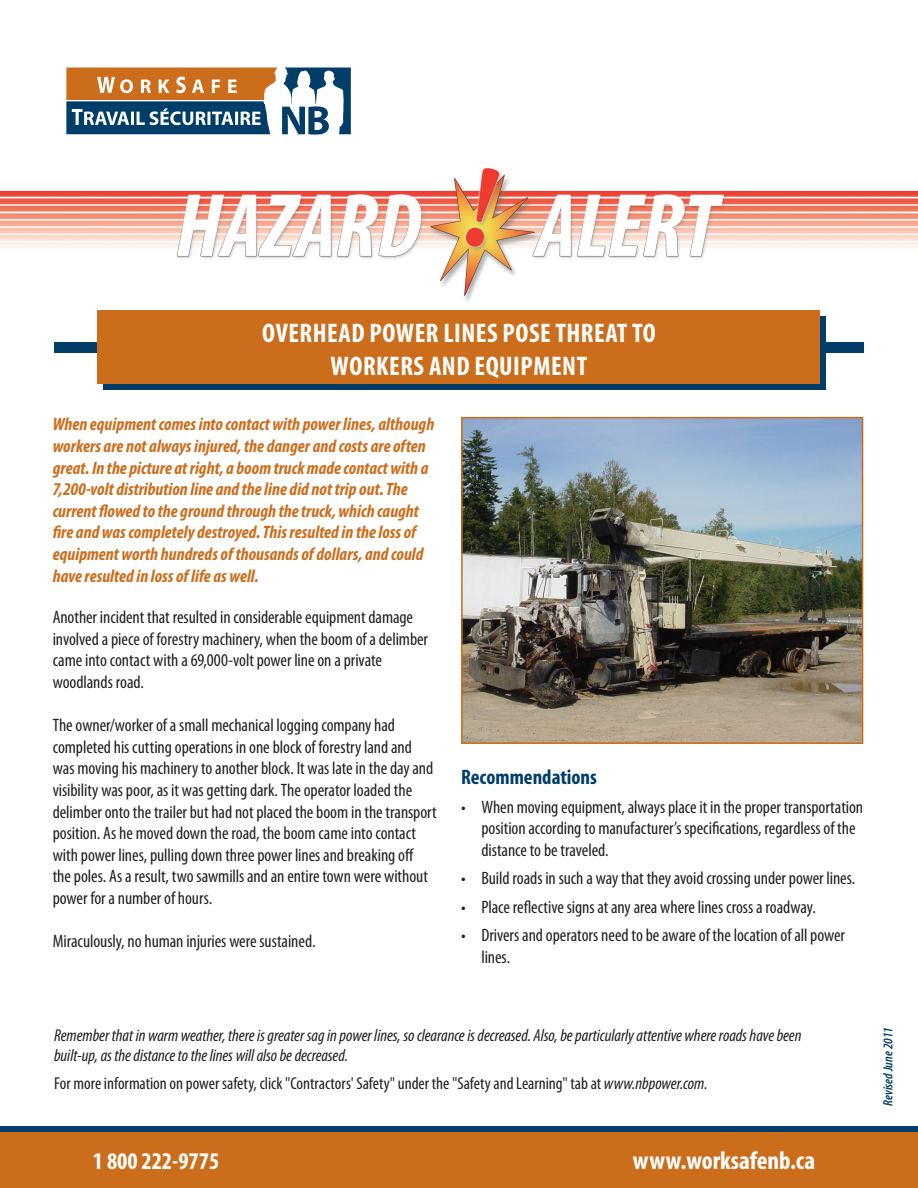
<style>
.page{position:relative;width:918px;height:1188px;background:#fff}
.page>*{position:absolute;margin:0;border:0;box-sizing:border-box;transform-origin:0 0}
.t1{font:700 condensed 27px/32.4px "Myriad Pro";letter-spacing:.02em;color:#fff;text-align:center}
.t2{font:700 condensed 25.5px "Myriad Pro";color:#fff}
.t3{font:700 condensed 24px "Myriad Pro";color:#fff}
.t4{font:700 condensed 21px "Myriad Pro";color:#003e69}
.t5{font:condensed 18px/21.6px "Myriad Pro";letter-spacing:-.005em;color:#231f20}
.t6{font:italic 700 condensed 18px/21.6px "Myriad Pro";color:#cc6d1b}
.t7{font:italic condensed 17.25px/20.7px "Myriad Pro";letter-spacing:-.005em;color:#231f20}
.t8{font:condensed 17.25px "Myriad Pro";color:#231f20}
.t9{font:italic 600 condensed 13.5px "Myriad Pro";color:#003e69}
.s1{font-style:italic}
</style>
<div class="page">
<div style="left:0;top:1126px;width:918px;height:20px;background:#003e69"></div>
<svg style="left:66px;top:68px;width:285px;height:67px"></svg>
<div style="left:0;top:1132px;width:918px;height:56px;background:#cc6d1b"></div>
<img style="left:0;top:167px;width:918px;height:134px">
<div style="left:54px;top:343px;width:810px;height:10px;background:#003e69"></div>
<div style="left:103px;top:316px;width:723px;height:74px;background:#003e69"></div>
<div style="left:98px;top:310px;width:722px;height:74px;background:#cc6d1b"></div>
<img style="left:464px;top:420px;width:396px;height:321px">
<div style="left:461px;top:417px;width:402px;height:327px;border:2px solid #cc6d1b"></div>
<h1 class="t1" style="left:262px;top:317px;width:395px">OVERHEAD POWER LINES POSE THREAT TO<br>WORKERS AND EQUIPMENT</h1>
<p class="t6" style="left:53px;top:414px;width:383px">When equipment comes into contact with power lines, although workers are not always injured, the danger and costs are often great. In the picture at right, a boom truck made contact with a 7,200-volt distribution line and the line did not trip out. The current flowed to the ground through the truck, which caught fire and was completely destroyed. This resulted in the loss of equipment worth hundreds of thousands of dollars, and could have resulted in loss of life as well.</p>
<p class="t5" style="left:53px;top:607px;width:377px">Another incident that resulted in considerable equipment damage involved a piece of forestry machinery, when the boom of a delimber came into contact with a 69,000-volt power line on a private woodlands road.</p>
<p class="t5" style="left:53px;top:715px;width:386px">The owner/worker of a small mechanical logging company had completed his cutting operations in one block of forestry land and was moving his machinery to another block. It was late in the day and visibility was poor, as it was getting dark. The operator loaded the delimber onto the trailer but had not placed the boom in the transport position. As he moved down the road, the boom came into contact with power lines, pulling down three power lines and breaking off<br>the poles. As a result, two sawmills and an entire town were without power for a number of hours.</p>
<p class="t5" style="left:53px;top:931px;width:264px">Miraculously, no human injuries were sustained.</p>
<p class="t4" style="left:461px;top:766px;width:137px">Recommendations</p>
<p class="t5" style="left:481px;top:796px;width:383px;text-indent:-20px">• When moving equipment, always place it in the proper transportation position according to manufacturer’s specifications, regardless of the distance to be traveled.</p>
<p class="t5" style="left:461px;top:868px;width:396px">• Build roads in such a way that they avoid crossing under power lines.</p>
<p class="t5" style="left:461px;top:896px;width:356px">• Place reflective signs at any area where lines cross a roadway.</p>
<p class="t5" style="left:481px;top:925px;width:365px;text-indent:-20px">• Drivers and operators need to be aware of the location of all power lines.</p>
<p class="t7" style="left:54px;top:1025px;width:749px">Remember that in warm weather, there is greater sag in power lines, so clearance is decreased. Also, be particularly attentive where roads have been built-up, as the distance to the lines will also be decreased.</p>
<p class="t8" style="left:54px;top:1074px;width:655px">For more information on power safety, click "Contractors' Safety" under the "Safety and Learning" tab at <span class="s1">www.nbpower.com.</span></p>
<h3 class="t3" style="left:93px;top:1148px;width:128px">1 800 222-9775</h3>
<h2 class="t2" style="left:633px;top:1146px;width:184px">www.worksafenb.ca</h2>
<p class="t9" style="left:881px;top:1106px;width:80px;rotate:-90deg">Revised June 2011</p>
</div>
